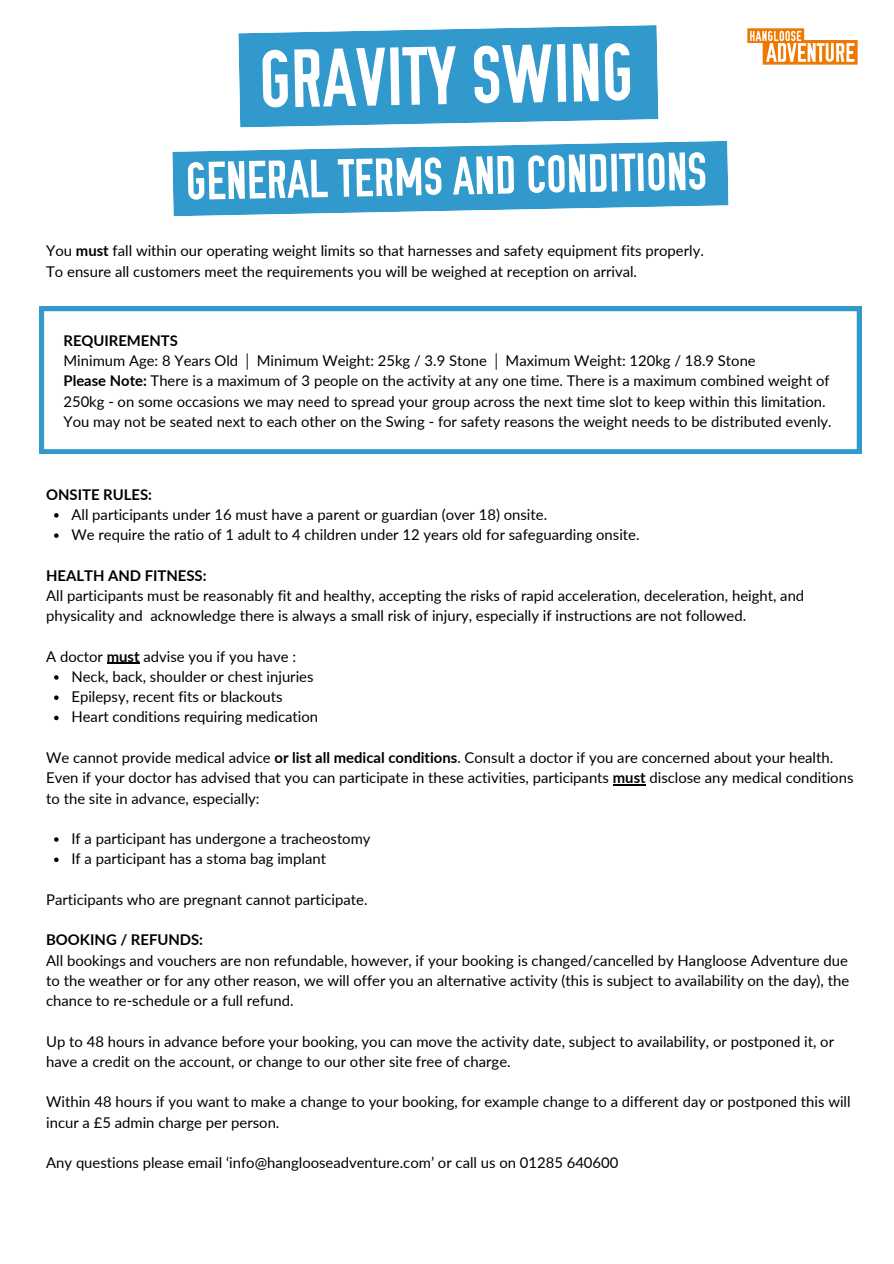
<style>
.page{position:relative;width:894px;height:1264px;background:#fff}
.page>*{position:absolute;margin:0;border:0;box-sizing:border-box;transform-origin:0 0}
.t1{font:82.35px "OSP DIN";color:#fff}
.t2{font:53.7px "OSP DIN";color:#fff}
.t3{font:14.85px/20.2px "Lato";color:#000}
.t4{font:700 14.85px "Lato";color:#000}
.s1{font-weight:700}
</style>
<div class="page">
<svg style="left:238px;top:25px;width:420px;height:102px;background:#45a3d1"></svg>
<svg style="left:172px;top:141px;width:556px;height:75px;background:#4fa7d3"></svg>
<svg style="left:54px;top:513px;width:5px;height:4px"></svg>
<svg style="left:54px;top:533px;width:5px;height:5px"></svg>
<hr style="left:107px;top:662px;width:33px;height:2px;background:#000">
<svg style="left:54px;top:675px;width:5px;height:4px"></svg>
<svg style="left:54px;top:695px;width:5px;height:5px"></svg>
<svg style="left:54px;top:715px;width:5px;height:5px"></svg>
<hr style="left:612px;top:784px;width:33px;height:1px;background:#000">
<svg style="left:54px;top:837px;width:5px;height:4px"></svg>
<svg style="left:54px;top:857px;width:5px;height:5px"></svg>
<svg style="left:40px;top:307px;width:821px;height:146px"></svg>
<img style="left:747px;top:28px;width:111px;height:36px">
<p class="t1" style="left:259px;top:37px;width:375px;rotate:-1deg">GRAVITY SWING</p>
<p class="t2" style="left:185px;top:153px;width:522px;rotate:-1deg">GENERAL TERMS AND CONDITIONS</p>
<h1 class="t3" style="left:46px;top:240px;width:659px">You <span class="s1">must</span> fall within our operating weight limits so that harnesses and safety equipment fits properly.</h1>
<h2 class="t3" style="left:46px;top:261px;width:592px">To ensure all customers meet the requirements you will be weighed at reception on arrival.</h2>
<p class="t4" style="left:63px;top:331px;width:116px">REQUIREMENTS</p>
<p class="t3" style="left:63px;top:350px;width:693px">Minimum Age: 8 Years Old │ Minimum Weight: 25kg / 3.9 Stone │ Maximum Weight: 120kg / 18.9 Stone</p>
<p class="t3" style="left:63px;top:370px;width:769px"><span class="s1">Please Note:</span> There is a maximum of 3 people on the activity at any one time. There is a maximum combined weight of<br>250kg - on some occasions we may need to spread your group across the next time slot to keep within this limitation.<br>You may not be seated next to each other on the Swing - for safety reasons the weight needs to be distributed evenly.</p>
<p class="t4" style="left:46px;top:485px;width:107px">ONSITE RULES:</p>
<p class="t3" style="left:71px;top:504px;width:477px">All participants under 16 must have a parent or guardian (over 18) onsite.</p>
<p class="t3" style="left:71px;top:524px;width:569px">We require the ratio of 1 adult to 4 children under 12 years old for safeguarding onsite.</p>
<h3 class="t4" style="left:46px;top:566px;width:162px">HEALTH AND FITNESS:</h3>
<p class="t3" style="left:46px;top:585px;width:759px">All participants must be reasonably fit and healthy, accepting the risks of rapid acceleration, deceleration, height, and physicality and acknowledge there is always a small risk of injury, especially if instructions are not followed.</p>
<p class="t3" style="left:46px;top:645px;width:251px">A doctor <span class="s1">must</span> advise you if you have :</p>
<p class="t3" style="left:71px;top:666px;width:243px">Neck, back, shoulder or chest injuries</p>
<p class="t3" style="left:71px;top:686px;width:213px">Epilepsy, recent fits or blackouts</p>
<p class="t3" style="left:71px;top:706px;width:248px">Heart conditions requiring medication</p>
<p class="t3" style="left:46px;top:747px;width:808px">We cannot provide medical advice <span class="s1">or list all medical conditions</span>. Consult a doctor if you are concerned about your health.<br>Even if your doctor has advised that you can participate in these activities, participants <span class="s1">must</span> disclose any medical conditions to the site in advance, especially:</p>
<p class="t3" style="left:71px;top:828px;width:300px">If a participant has undergone a tracheostomy</p>
<p class="t3" style="left:71px;top:848px;width:256px">If a participant has a stoma bag implant</p>
<p class="t3" style="left:46px;top:888px;width:323px">Participants who are pregnant cannot participate.</p>
<p class="t4" style="left:46px;top:930px;width:158px">BOOKING / REFUNDS:</p>
<p class="t3" style="left:46px;top:949px;width:804px;text-align:justify">All bookings and vouchers are non refundable, however, if your booking is changed/cancelled by Hangloose Adventure due to the weather or for any other reason, we will offer you an alternative activity (this is subject to availability on the day), the chance to re-schedule or a full refund.</p>
<p class="t3" style="left:46px;top:1030px;width:789px">Up to 48 hours in advance before your booking, you can move the activity date, subject to availability, or postponed it, or have a credit on the account, or change to our other site free of charge.</p>
<p class="t3" style="left:46px;top:1091px;width:805px">Within 48 hours if you want to make a change to your booking, for example change to a different day or postponed this will incur a £5 admin charge per person.</p>
<p class="t3" style="left:46px;top:1152px;width:573px">Any questions please email ‘info@hanglooseadventure.com’ or call us on 01285 640600</p>
</div>
